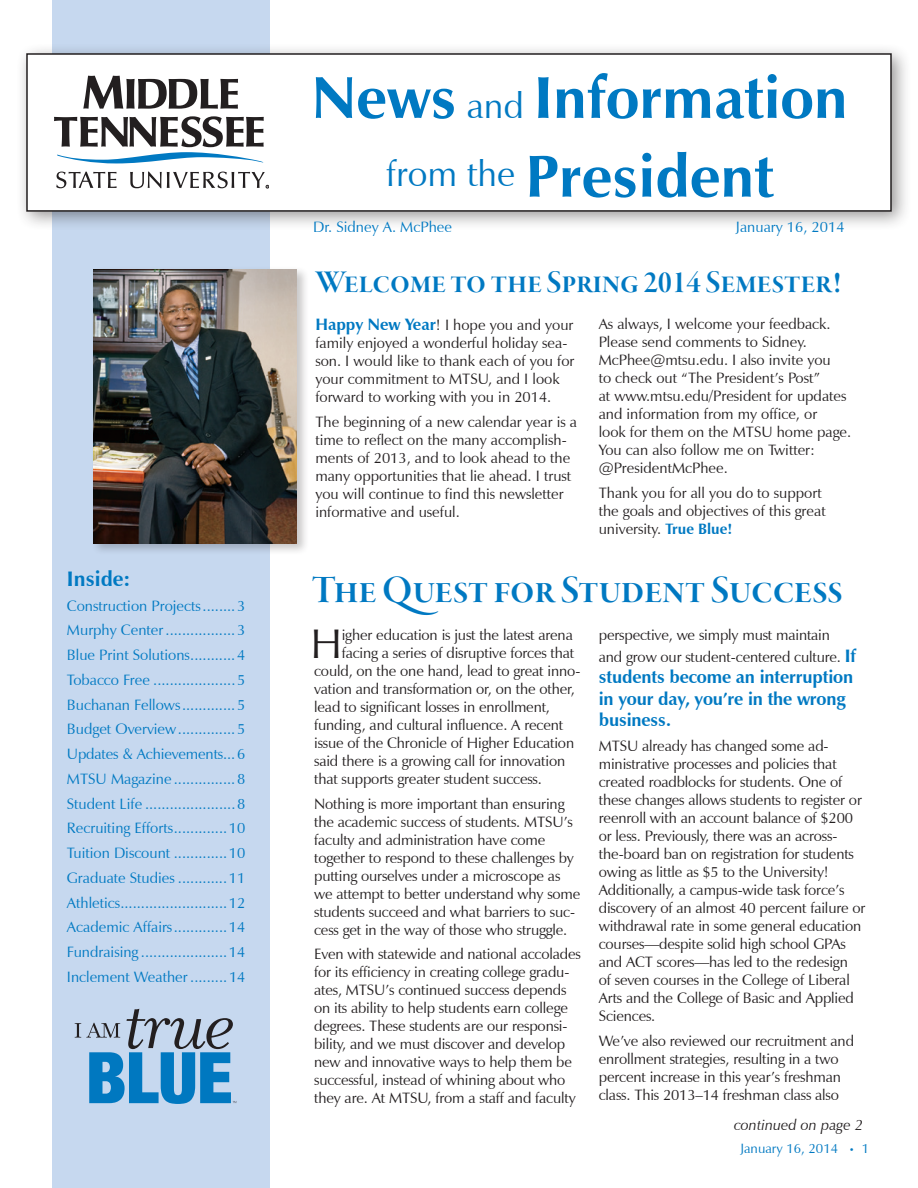
<style>
.page{position:relative;width:918px;height:1188px;background:#fff}
.page>*{position:absolute;margin:0;border:0;box-sizing:border-box;transform-origin:0 0}
.t1{font:700 60px/78.8px "Zapf Humanist 601 BT";color:#0079c2;text-align:center}
.t2{font:41.4px "Zapf Humanist 601 BT";color:#231f20}
.t3{font:40.5px "Garamond Premr Pro Smbd Disp";letter-spacing:.005em;color:#0079c2}
.t4{font:33px "Garamond Premr Pro Smbd Disp";color:#0079c2}
.t5{font:700 21px "Zapf Humanist 601 BT";color:#0079c2}
.t6{font:700 18px/21.6px "Zapf Humanist 601 BT";letter-spacing:-.01em;color:#0079c2}
.t7{font:15px/18px "Zapf Humanist 601 BT";letter-spacing:-.01em;color:#231f20}
.t8{font:15px/24.8px "Zapf Humanist 601 BT";color:#0079c2;text-align:justify}
.t9{font:italic 15px "Zapf Humanist 601 BT";color:#231f20}
.t10{font:13.5px "Zapf Humanist 601 BT";color:#0079c2}
.s1{font-weight:400;font-size:36px}
.s2{font-weight:700;font-size:16.5px;color:#0079c2}
.s3{font-weight:700;color:#0079c2}
.s4{font-weight:700;font-size:18px;color:#0079c2}
.s5{font-size:9px}
</style>
<div class="page">
<div style="left:53px;top:0;width:217px;height:1188px;background:#c6d8ef"></div>
<div style="left:16px;top:43px;width:895px;height:189px;background:#231f20;opacity:.45"></div>
<div style="left:27px;top:54px;width:864px;height:157px;background:#fff"></div>
<div style="left:26px;top:53px;width:866px;height:159px;border:2px solid #231f20"></div>
<svg style="left:83px;top:76px;width:155px;height:33px"></svg>
<svg style="left:56px;top:172px;width:61px;height:16px"></svg>
<svg style="left:54px;top:116px;width:210px;height:47px"></svg>
<svg style="left:130px;top:172px;width:139px;height:16px"></svg>
<svg style="left:75px;top:1009px;width:161px;height:95px"></svg>
<div style="left:91px;top:266px;width:219px;height:290px;background:#231f20;opacity:.25"></div>
<img style="left:94px;top:269px;width:203px;height:275px">
<h3 class="t5" style="left:67px;top:566px;width:65px">Inside:</h3>
<p class="t8" style="left:67px;top:593px;width:180px">Construction Projects........3<br>Murphy Center.................3<br>Blue Print Solutions...........4<br>Tobacco Free ....................5<br>Buchanan Fellows.............5<br>Budget Overview..............5<br>Updates &amp; Achievements...6<br>MTSU Magazine ...............8<br>Student Life ......................8<br>Recruiting Efforts.............10<br>Tuition Discount .............10<br>Graduate Studies ............11<br>Athletics..........................12<br>Academic Affairs.............14<br>Fundraising .....................14<br>Inclement Weather .........14</p>
<h1 class="t1" style="left:312px;top:58px;width:538px">News <span class="s1">and</span> Information <sup>from</sup> <sup>the</sup> President</h1>
<p class="t8" style="left:313px;top:215px;width:140px">Dr. Sidney A. McPhee</p>
<p class="t8" style="left:736px;top:215px;width:110px">January 16, 2014</p>
<h3 class="t4" style="left:315px;top:264px;width:527px">Welcome to the Spring 2014 Semester!</h3>
<p class="t7" style="left:315px;top:316px;width:261px"><span class="s2">Happy New Year</span>! I hope you and your family enjoyed a wonderful holiday sea&shy;son. I would like to thank each of you for your commitment to MTSU, and I look forward to working with you in 2014.</p>
<p class="t7" style="left:315px;top:413px;width:263px">The beginning of a new calendar year is a time to reflect on the many accomplish&shy;ments of 2013, and to look ahead to the many opportunities that lie ahead. I trust you will continue to find this newsletter informative and useful.</p>
<p class="t7" style="left:599px;top:315px;width:254px">As always, I welcome your feedback.<br>Please send comments to Sidney.<br>McPhee@mtsu.edu. I also invite you<br>to check out “The President’s Post”<br>at www.mtsu.edu/President for updates and information from my office, or<br>look for them on the MTSU home page.<br>You can also follow me on Twitter: @PresidentMcPhee.</p>
<p class="t7" style="left:599px;top:484px;width:229px">Thank you for all you do to support the goals and objectives of this great university. <span class="s3">True Blue!</span></p>
<h3 class="t3" style="left:313px;top:567px;width:532px">The Quest for Student Success</h3>
<h2 class="t2" style="left:310px;top:618px;width:33px">H</h2>
<p class="t7" style="left:342px;top:626px;width:233px">igher education is just the latest arena</p>
<p class="t7" style="left:342px;top:644px;width:234px">facing a series of disruptive forces that</p>
<p class="t7" style="left:314px;top:662px;width:268px">could, on the one hand, lead to great inno-</p>
<p class="t7" style="left:314px;top:680px;width:262px">vation and transformation or, on the other,</p>
<p class="t7" style="left:314px;top:698px;width:237px">lead to significant losses in enrollment,</p>
<p class="t7" style="left:314px;top:716px;width:251px">funding, and cultural influence. A recent</p>
<p class="t7" style="left:314px;top:734px;width:262px">issue of the Chronicle of Higher Education</p>
<p class="t7" style="left:314px;top:752px;width:253px">said there is a growing call for innovation</p>
<p class="t7" style="left:314px;top:770px;width:229px">that supports greater student success.</p>
<p class="t7" style="left:314px;top:795px;width:268px">Nothing is more important than ensuring the academic success of students. MTSU’s faculty and administration have come together to respond to these challenges by putting ourselves under a microscope as we attempt to better understand why some students succeed and what barriers to suc&shy;cess get in the way of those who struggle.</p>
<p class="t7" style="left:314px;top:945px;width:268px">Even with statewide and national accolades for its efficiency in creating college gradu&shy;ates, MTSU’s continued success depends on its ability to help students earn college degrees. These students are our responsi&shy;bility, and we must discover and develop new and innovative ways to help them be successful, instead of whining about who they are. At MTSU, from a staff and faculty</p>
<p class="t7" style="left:599px;top:624px;width:259px;line-height:21.6px">perspective, we simply must maintain and grow our student-centered culture. <span class="s4">If</span></p>
<p class="t6" style="left:599px;top:666px;width:256px">students become an interruption in your day, you’re in the wrong business.</p>
<p class="t7" style="left:599px;top:737px;width:268px">MTSU already has changed some ad&shy;ministrative processes and policies that created roadblocks for students. One of these changes allows students to register or reenroll with an account balance of $200 or less. Previously, there was an across&shy;the-board ban on registration for students owing as little as $5 to the University!<br>Additionally, a campus-wide task force’s discovery of an almost 40 percent failure or withdrawal rate in some general education courses—despite solid high school GPAs and ACT scores—has led to the redesign<br>of seven courses in the College of Liberal Arts and the College of Basic and Applied Sciences.</p>
<p class="t7" style="left:599px;top:1032px;width:257px">We’ve also reviewed our recruitment and enrollment strategies, resulting in a two percent increase in this year’s freshman class. This 2013–14 freshman class also</p>
<p class="t9" style="left:734px;top:1115px;width:130px">continued on page 2</p>
<p class="t10" style="left:740px;top:1140px;width:130px">January 16, 2014 <span class="s5">•</span> 1</p>
</div>
